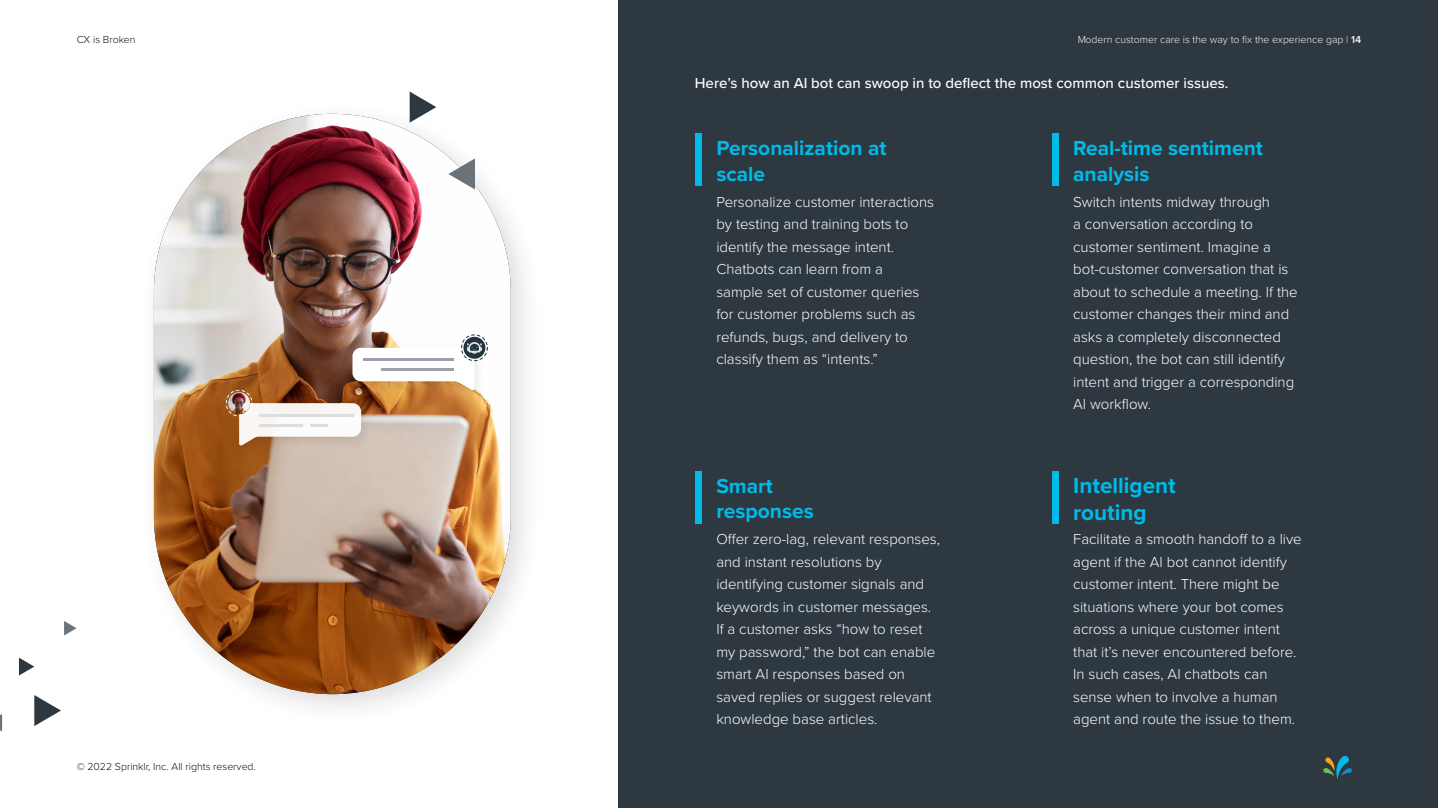
<style>
.page{position:relative;width:1438px;height:808px;background:#fff}
.page>*{position:absolute;margin:0;border:0;box-sizing:border-box;transform-origin:0 0}
.t1{font:700 22.5px "Proxima Nova";color:#00bae8}
.t2{font:700 21px/25.2px "Proxima Nova";color:#00bae8}
.Body_Text{font:300 15px/22.5px "Proxima Nova";color:#fff}
.Body_Text-2{font:500 15px "Proxima Nova";color:#fff}
.t3{font:300 10.5px "Proxima Nova";color:#fff}
.t4{font:300 10.5px "Proxima Nova";color:#000}
.s1{font-weight:600}
</style>
<div class="page">
<div style="left:618px;top:0;width:819px;height:808px;background:#2e3840"></div>
<div style="left:695px;top:134px;width:6px;height:52px;background:#00bae8"></div>
<div style="left:1051px;top:134px;width:7px;height:52px;background:#00bae8"></div>
<div style="left:1051px;top:471px;width:7px;height:53px;background:#00bae8"></div>
<div style="left:695px;top:471px;width:6px;height:53px;background:#00bae8"></div>
<div style="left:138px;top:99px;width:405px;height:627px;background:#231f20;opacity:.15"></div>
<img style="left:154px;top:114px;width:356px;height:580px;border-radius:178px">
<img style="left:227px;top:446px;width:148px;height:15px">
<svg style="left:226px;top:335px;width:261px;height:111px"></svg>
<img style="left:228px;top:392px;width:22px;height:22px;border-radius:11px">
<svg style="left:34px;top:695px;width:27px;height:31px"></svg>
<svg style="left:19px;top:658px;width:15px;height:17px"></svg>
<svg style="left:0;top:714px;width:2px;height:17px"></svg>
<svg style="left:64px;top:621px;width:13px;height:14px"></svg>
<svg style="left:448px;top:158px;width:27px;height:32px"></svg>
<svg style="left:409px;top:92px;width:27px;height:31px"></svg>
<svg style="left:1323px;top:756px;width:28px;height:23px"></svg>
<p class="t4" style="left:77px;top:32px;width:60px">CX is Broken</p>
<p class="t3" style="left:1077px;top:32px;width:285px">Modern customer care is the way to fix the experience gap | <span class="s1">14</span></p>
<p class="Body_Text-2" style="left:694px;top:72px;width:535px">Here’s how an AI bot can swoop in to deflect the most common customer issues.</p>
<p class="t4" style="left:77px;top:758px;width:181px">© 2022 Sprinklr, Inc. All rights reserved.</p>
<h3 class="t2" style="left:716px;top:135px;width:172px">Personalization at</h3>
<h3 class="t2" style="left:716px;top:161px;width:50px">scale</h3>
<p class="Body_Text" style="left:716px;top:189px;width:219px">Personalize customer interactions by testing and training bots to identify the message intent.<br>Chatbots can learn from a<br>sample set of customer queries for customer problems such as refunds, bugs, and delivery to classify them as “intents.”</p>
<h3 class="t2" style="left:716px;top:473px;width:58px">Smart</h3>
<h3 class="t2" style="left:716px;top:498px;width:99px">responses</h3>
<p class="Body_Text" style="left:716px;top:527px;width:225px">Offer zero-lag, relevant responses, and instant resolutions by identifying customer signals and keywords in customer messages.<br>If a customer asks “how to reset my password,” the bot can enable smart AI responses based on saved replies or suggest relevant knowledge base articles.</p>
<h3 class="t2" style="left:1073px;top:135px;width:191px">Real-time sentiment analysis</h3>
<p class="Body_Text" style="left:1073px;top:189px;width:226px">Switch intents midway through<br>a conversation according to customer sentiment. Imagine a bot-customer conversation that is about to schedule a meeting. If the customer changes their mind and asks a completely disconnected question, the bot can still identify intent and trigger a corresponding<br>AI workflow.</p>
<h3 class="t1" style="left:1073px;top:469px;width:104px">Intelligent</h3>
<h3 class="t1" style="left:1073px;top:496px;width:75px">routing</h3>
<p class="Body_Text" style="left:1073px;top:527px;width:230px">Facilitate a smooth handoff to a live agent if the AI bot cannot identify customer intent. There might be situations where your bot comes across a unique customer intent that it’s never encountered before.<br>In such cases, AI chatbots can sense when to involve a human agent and route the issue to them.</p>
</div>
